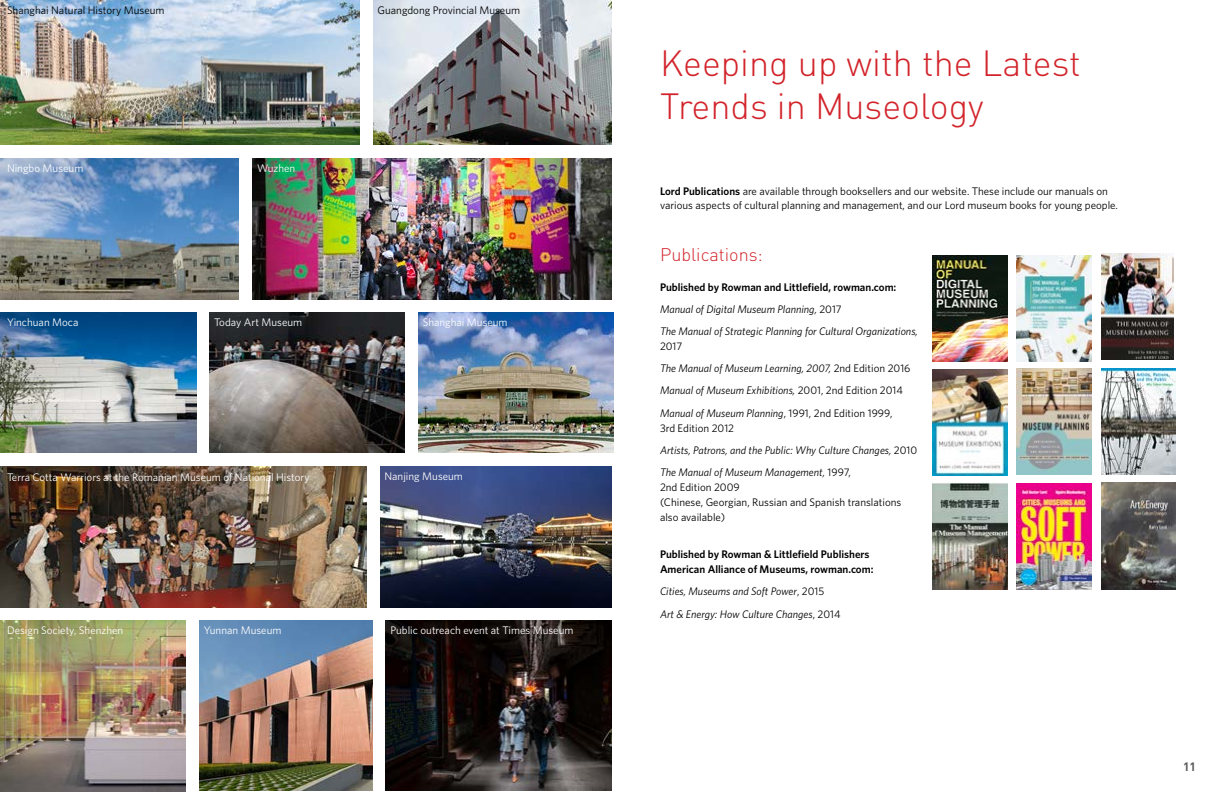
<style>
.page{position:relative;width:1224px;height:792px;background:#fff}
.page>*{position:absolute;margin:0;border:0;box-sizing:border-box;transform-origin:0 0}
.t1{font:300 36px/43.2px "DIN Pro";color:#d2232a}
.t2{font:300 18px "DIN Pro";color:#d2232a}
.t3{font:700 12px "DIN Pro";color:#58595b}
.t4{font:italic 11px/22.2px "Whitney HTF";color:#000}
.t5{font:11px/15px "Whitney HTF";color:#000}
.t6{font:11px "Whitney HTF";color:#fff}
.t7{font:600 11px/15px "Whitney HTF";color:#000}
.s1{font-weight:600}
.s2{font-weight:600;font-style:normal}
.s3{font-style:normal}
</style>
<div class="page">
<img style="left:0;top:466px;width:366px;height:141px">
<img style="left:210px;top:313px;width:195px;height:140px">
<img style="left:0;top:313px;width:196px;height:140px">
<img style="left:418px;top:313px;width:195px;height:140px">
<img style="left:0;top:621px;width:186px;height:171px">
<img style="left:199px;top:621px;width:173px;height:170px">
<img style="left:386px;top:621px;width:226px;height:170px">
<img style="left:0;top:0;width:359px;height:145px">
<img style="left:252px;top:158px;width:360px;height:141px">
<img style="left:373px;top:0;width:239px;height:145px">
<img style="left:0;top:158px;width:239px;height:141px">
<img style="left:380px;top:466px;width:232px;height:141px">
<img style="left:1017px;top:368px;width:75px;height:106px">
<img style="left:1101px;top:368px;width:75px;height:106px">
<img style="left:1017px;top:484px;width:75px;height:106px">
<img style="left:1017px;top:255px;width:75px;height:106px">
<img style="left:932px;top:255px;width:75px;height:106px">
<img style="left:1101px;top:483px;width:75px;height:106px">
<img style="left:932px;top:370px;width:75px;height:106px">
<img style="left:1101px;top:254px;width:73px;height:106px">
<img style="left:932px;top:482px;width:75px;height:108px">
<p class="t5" style="left:7px;top:2px;width:159px">Shanghai Natural History Museum</p>
<p class="t6" style="left:7px;top:161px;width:78px">Ningbo Museum</p>
<p class="t6" style="left:257px;top:161px;width:40px">Wuzhen</p>
<p class="t5" style="left:378px;top:2px;width:144px">Guangdong Provincial Museum</p>
<p class="t6" style="left:7px;top:316px;width:73px">Yinchuan Moca</p>
<p class="t6" style="left:214px;top:316px;width:89px">Today Art Museum</p>
<p class="t6" style="left:423px;top:316px;width:86px">Shanghai Museum</p>
<p class="t6" style="left:7px;top:470px;width:304px">Terra Cotta Warriors at the Romanian Museum of National History</p>
<p class="t6" style="left:385px;top:469px;width:80px">Nanjing Museum</p>
<p class="t6" style="left:7px;top:624px;width:118px">Design Society, Shenzhen</p>
<p class="t6" style="left:204px;top:624px;width:79px">Yunnan Museum</p>
<p class="t6" style="left:390px;top:624px;width:185px">Public outreach event at Times Museum</p>
<h1 class="t1" style="left:660px;top:39px;width:422px">Keeping up with the Latest<br>Trends in Museology</h1>
<p class="t5" style="left:660px;top:184px;width:460px;line-height:14px"><span class="s1">Lord Publications</span> are available through booksellers and our website. These include our manuals on various aspects of cultural planning and management, and our Lord museum books for young people.</p>
<h2 class="t2" style="left:660px;top:242px;width:104px">Publications:</h2>
<p class="t4" style="left:660px;top:276px;width:259px"><span class="s2">Published by Rowman and Littlefield, rowman.com:<br></span>Manual of Digital Museum Planning, <span class="s3">2017<br></span>The Manual of Strategic Planning for Cultural Organizations,</p>
<p class="t4" style="left:660px;top:335px;width:252px"><span class="s3">2017<br></span>The Manual of Museum Learning, 2007, <span class="s3">2nd Edition 2016<br></span>Manual of Museum Exhibitions, <span class="s3">2001, 2nd Edition 2014<br></span>Manual of Museum Planning<span class="s3">, 1991, 2nd Edition 1999,</span></p>
<p class="t4" style="left:660px;top:417px;width:259px"><span class="s3">3rd Edition 2012<br></span>Artists, Patrons, and the Public: Why Culture Changes, <span class="s3">2010<br></span>The Manual of Museum Management, <span class="s3">1997,</span></p>
<p class="t5" style="left:660px;top:480px;width:243px">2nd Edition 2009<br>(Chinese, Georgian, Russian and Spanish translations also available)</p>
<p class="t7" style="left:660px;top:547px;width:215px">Published by Rowman &amp; Littlefield Publishers<br>American Alliance of Museums, rowman.com:</p>
<p class="t4" style="left:660px;top:580px;width:182px">Cities, Museums and Soft Power<span class="s3">, 2015<br></span>Art &amp; Energy: How Culture Changes<span class="s3">, 2014</span></p>
<p class="t3" style="left:1183px;top:759px;width:15px">11</p>
</div>
